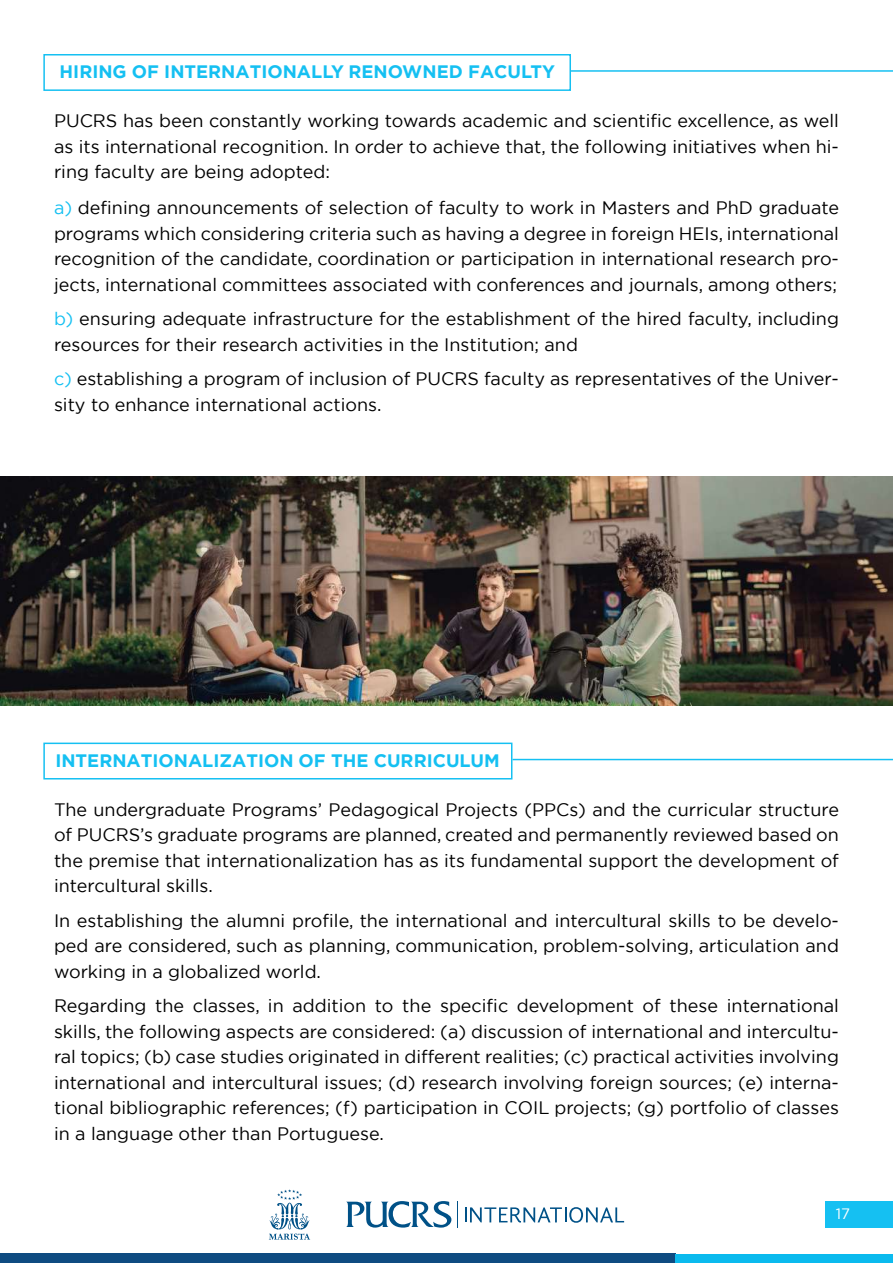
<style>
.page{position:relative;width:893px;height:1263px;background:#fff}
.page>*{position:absolute;margin:0;border:0;box-sizing:border-box;transform-origin:0 0}
.t1{font:18px/25.5px "Gotham";color:#000;text-align:justify}
.t2{font:700 18px "Gotham";color:#15c0f2}
.t3{font:15px "Gotham";color:#fff}
.s1{color:#15c0f2}
</style>
<div class="page">
<svg style="left:457px;top:1201px;width:1px;height:27px"></svg>
<svg style="left:346px;top:1201px;width:105px;height:26px"></svg>
<svg style="left:465px;top:1207px;width:159px;height:16px"></svg>
<svg style="left:269px;top:1189px;width:41px;height:51px"></svg>
<div style="left:0;top:1253px;width:675px;height:10px;background:#0e4b81"></div>
<div style="left:675px;top:1253px;width:218px;height:10px;background:#0bbaee"></div>
<div style="left:825px;top:1201px;width:68px;height:27px;background:#15c0f2"></div>
<hr style="left:571px;top:70px;width:322px;height:2px;background:#15c0f2">
<div style="left:43px;top:54px;width:528px;height:37px;border:2px solid #15c0f2"></div>
<hr style="left:512px;top:759px;width:381px;height:1px;background:#15c0f2">
<div style="left:43px;top:742px;width:469px;height:37px;border:2px solid #15c0f2"></div>
<img style="left:1px;top:476px;width:891px;height:229px">
<p class="t2" style="left:60px;top:60px;width:497px">HIRING OF INTERNATIONALLY RENOWNED FACULTY</p>
<p class="t1" style="left:54px;top:108px;width:786px">PUCRS has been constantly working towards academic and scientific excellence, as well as its international recognition. In order to achieve that, the following initiatives when hi&shy;ring faculty are being adopted:</p>
<p class="t1" style="left:54px;top:195px;width:786px"><span class="s1">a)</span> defining announcements of selection of faculty to work in Masters and PhD graduate programs which considering criteria such as having a degree in foreign HEIs, international recognition of the candidate, coordination or participation in international research pro&shy;jects, international committees associated with conferences and journals, among others;</p>
<p class="t1" style="left:54px;top:306px;width:786px"><span class="s1">b)</span> ensuring adequate infrastructure for the establishment of the hired faculty, including resources for their research activities in the Institution; and</p>
<p class="t1" style="left:54px;top:366px;width:786px"><span class="s1">c)</span> establishing a program of inclusion of PUCRS faculty as representatives of the Univer&shy;sity to enhance international actions.</p>
<p class="t2" style="left:55px;top:749px;width:446px">INTERNATIONALIZATION OF THE CURRICULUM</p>
<p class="t1" style="left:54px;top:796px;width:786px">The undergraduate Programs’ Pedagogical Projects (PPCs) and the curricular structure of PUCRS’s graduate programs are planned, created and permanently reviewed based on the premise that internationalization has as its fundamental support the development of intercultural skills.</p>
<p class="t1" style="left:54px;top:907px;width:786px">In establishing the alumni profile, the international and intercultural skills to be develo&shy;ped are considered, such as planning, communication, problem-solving, articulation and working in a globalized world.</p>
<p class="t1" style="left:54px;top:993px;width:786px">Regarding the classes, in addition to the specific development of these international skills, the following aspects are considered: (a) discussion of international and intercultu&shy;ral topics; (b) case studies originated in different realities; (c) practical activities involving international and intercultural issues; (d) research involving foreign sources; (e) interna&shy;tional bibliographic references; (f) participation in COIL projects; (g) portfolio of classes in a language other than Portuguese.</p>
<p class="t3" style="left:836px;top:1204px;width:16px">17</p>
</div>
